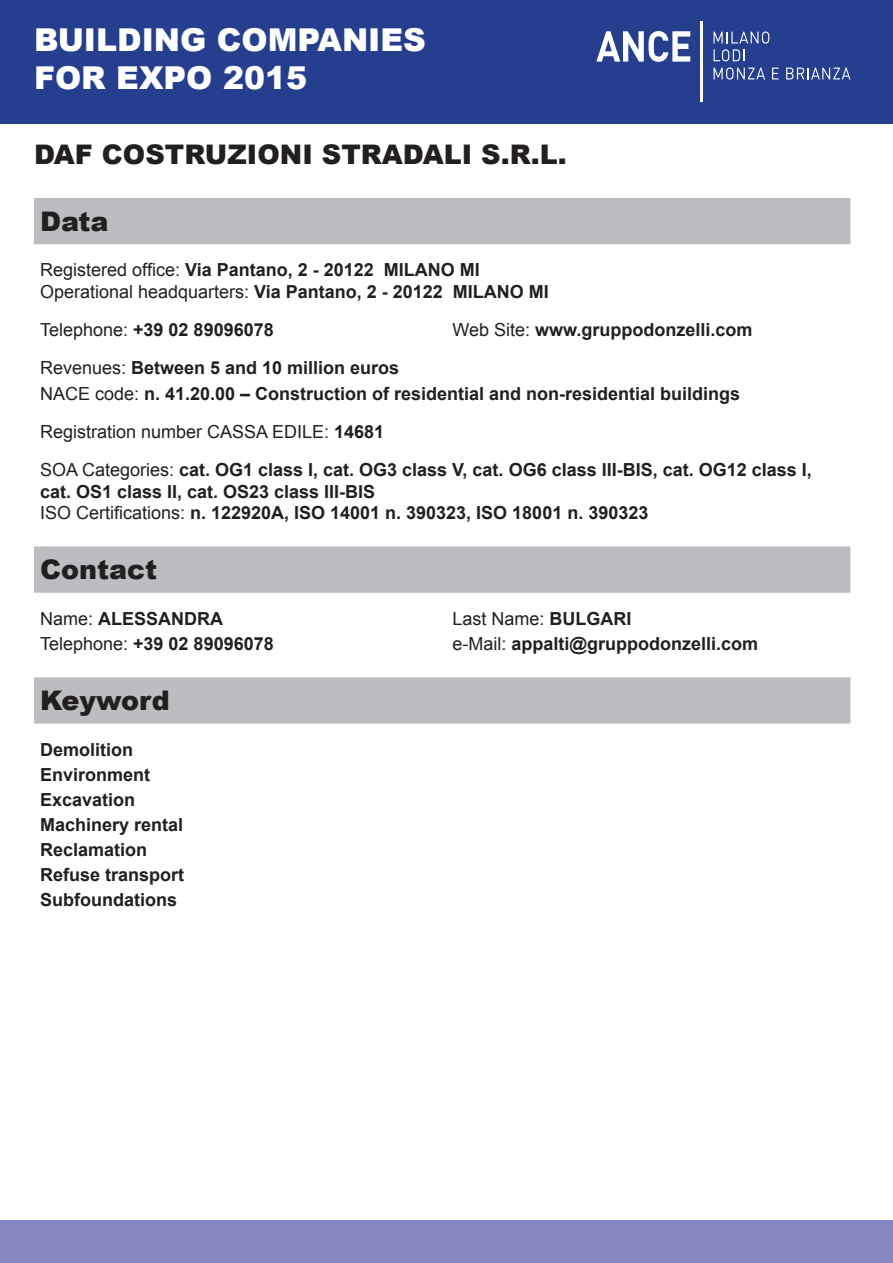
<style>
.page{position:relative;width:893px;height:1263px;background:#fff}
.page>*{position:absolute;margin:0;border:0;box-sizing:border-box;transform-origin:0 0}
.t1{font:900 31.5px/37.8px "Arial";color:#fff}
.NOME_IMPRESA{font:900 27px "Arial";color:#231f20}
.t2{font:700 18px/21.6px "Arial";color:#231f20}
.t3{font:18px "Arial";color:#231f20}
.s1{font-weight:400}
.s2{font-weight:700}
</style>
<div class="page">
<div style="left:0;top:0;width:893px;height:123px;background:#253f8e"></div>
<hr style="left:700px;top:21px;width:3px;height:81px;background:#fff">
<svg style="left:596px;top:31px;width:94px;height:31px"></svg>
<svg style="left:714px;top:32px;width:55px;height:29px"></svg>
<svg style="left:714px;top:67px;width:51px;height:13px"></svg>
<svg style="left:772px;top:68px;width:7px;height:11px"></svg>
<svg style="left:786px;top:68px;width:64px;height:11px"></svg>
<div style="left:0;top:1220px;width:893px;height:43px;background:#8588c0"></div>
<div style="left:34px;top:198px;width:816px;height:46px;background:#bcbdc0"></div>
<div style="left:34px;top:546px;width:816px;height:47px;background:#bcbdc0"></div>
<div style="left:34px;top:677px;width:816px;height:47px;background:#bcbdc0"></div>
<h1 class="t1" style="left:34px;top:20px;width:393px">BUILDING COMPANIES<br>FOR EXPO 2015</h1>
<p class="NOME_IMPRESA" style="left:34px;top:135px;width:534px">DAF COSTRUZIONI STRADALI S.R.L.</p>
<p class="NOME_IMPRESA" style="left:40px;top:201px;width:70px">Data</p>
<p class="t2" style="left:40px;top:260px;width:441px"><span class="s1">Registered office:</span> Via Pantano, 2 - 20122 MILANO MI</p>
<p class="t2" style="left:40px;top:281px;width:510px"><span class="s1">Operational headquarters:</span> Via Pantano, 2 - 20122 MILANO MI</p>
<p class="t2" style="left:40px;top:320px;width:235px"><span class="s1">Telephone:</span> +39 02 89096078</p>
<p class="t2" style="left:452px;top:320px;width:302px"><span class="s1">Web Site:</span> www.gruppodonzelli.com</p>
<p class="t2" style="left:40px;top:358px;width:361px"><span class="s1">Revenues:</span> Between 5 and 10 million euros</p>
<p class="t2" style="left:40px;top:383px;width:702px"><span class="s1">NACE code:</span> n. 41.20.00 – Construction of residential and non-residential buildings</p>
<p class="t3" style="left:40px;top:420px;width:346px">Registration number CASSA EDILE: <span class="s2">14681</span></p>
<p class="t2" style="left:40px;top:459px;width:773px"><span class="s1">SOA Categories:</span> cat. OG1 class I, cat. OG3 class V, cat. OG6 class III-BIS, cat. OG12 class I, cat. OS1 class II, cat. OS23 class III-BIS</p>
<p class="t2" style="left:40px;top:503px;width:610px"><span class="s1">ISO Certifications:</span> n. 122920A, ISO 14001 n. 390323, ISO 18001 n. 390323</p>
<p class="NOME_IMPRESA" style="left:40px;top:550px;width:119px">Contact</p>
<p class="t2" style="left:40px;top:608px;width:185px"><span class="s1">Name:</span> ALESSANDRA</p>
<p class="t3" style="left:452px;top:607px;width:181px">Last Name: <span class="s2">BULGARI</span></p>
<p class="t2" style="left:40px;top:633px;width:235px"><span class="s1">Telephone:</span> +39 02 89096078</p>
<p class="t2" style="left:452px;top:633px;width:307px"><span class="s1">e-Mail:</span> appalti@gruppodonzelli.com</p>
<p class="NOME_IMPRESA" style="left:40px;top:681px;width:131px">Keyword</p>
<p class="t2" style="left:40px;top:739px;width:95px">Demolition</p>
<p class="t2" style="left:40px;top:764px;width:112px">Environment</p>
<p class="t2" style="left:40px;top:789px;width:97px">Excavation</p>
<p class="t2" style="left:40px;top:814px;width:145px">Machinery rental</p>
<p class="t2" style="left:40px;top:840px;width:109px">Reclamation</p>
<p class="t2" style="left:40px;top:865px;width:146px">Refuse transport</p>
<p class="t2" style="left:40px;top:890px;width:138px">Subfoundations</p>
</div>
